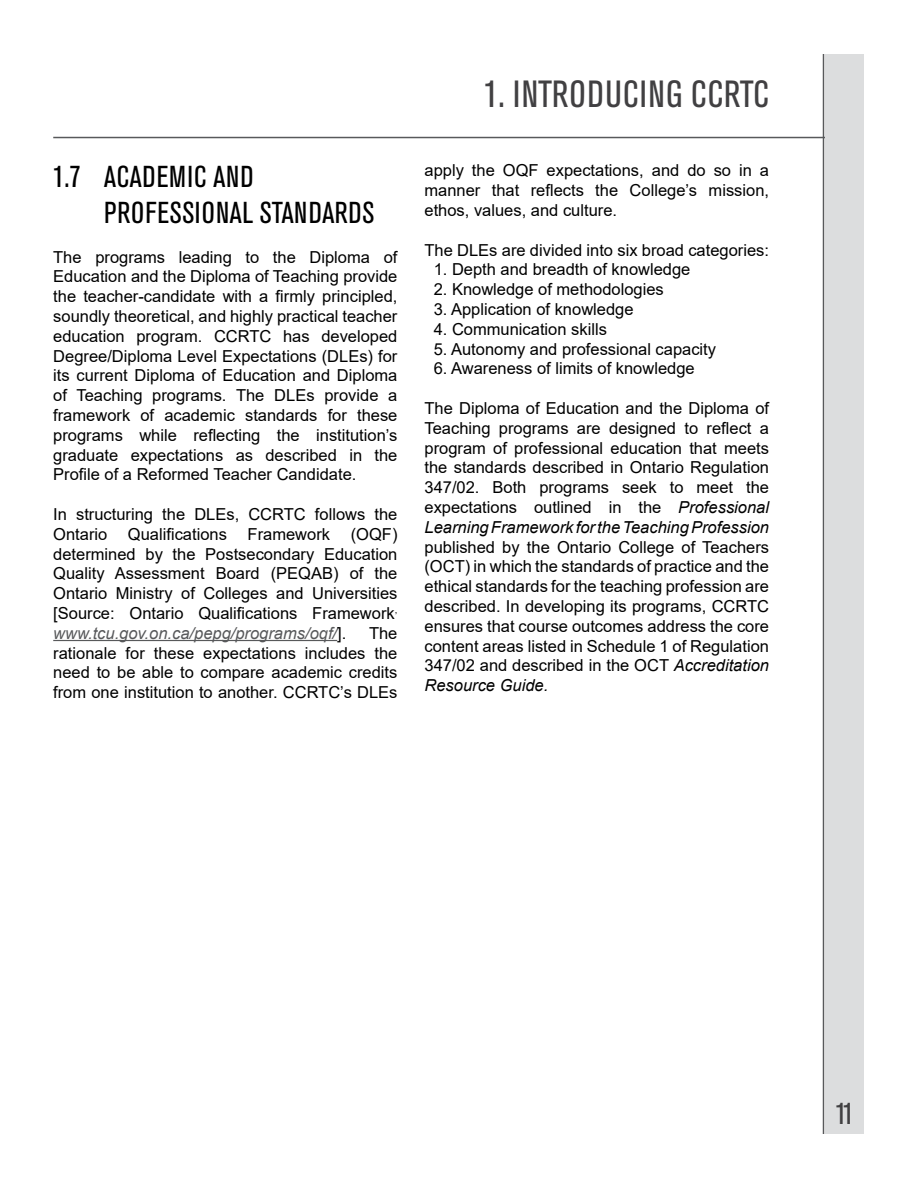
<style>
.page{position:relative;width:918px;height:1188px;background:#fff}
.page>*{position:absolute;margin:0;border:0;box-sizing:border-box;transform-origin:0 0}
.t1{font:condensed 37.5px "Akzidenz Grotesk BE";letter-spacing:.02em;color:#414042}
.t2{font:condensed 30px/36px "Akzidenz Grotesk BE";letter-spacing:.02em;color:#000}
.t3{font:condensed 30px "Akzidenz Grotesk BE";color:#414042}
.t4{font:16.5px/19.8px "Arial";color:#000;text-align:justify}
.s1{font-style:italic;color:#58595b}
.s2{font-style:italic}
</style>
<div class="page">
<hr style="left:53px;top:137px;width:810px;height:1px;background:#58595b">
<hr style="left:823px;top:54px;width:1px;height:1080px;background:#58595b">
<div style="left:825px;top:54px;width:39px;height:1080px;background:#dcddde"></div>
<hr style="left:53px;top:640px;width:284px;height:1px;background:#58595b">
<h2 class="t2" style="left:104px;top:159px;width:272px;text-indent:-51px">1.7 ACADEMIC AND<br>PROFESSIONAL STANDARDS</h2>
<p class="t4" style="left:53px;top:247px;width:346px">The programs leading to the Diploma of Education and the Diploma of Teaching provide the teacher-candidate with a firmly principled, soundly theoretical, and highly practical teacher education program. CCRTC has developed Degree/Diploma Level Expectations (DLEs) for its current Diploma of Education and Diploma of Teaching programs. The DLEs provide a framework of academic standards for these programs while reflecting the institution’s graduate expectations as described in the Profile of a Reformed Teacher Candidate.</p>
<p class="t4" style="left:53px;top:504px;width:346px">In structuring the DLEs, CCRTC follows the<br>Ontario Qualifications</p>
<p class="t4" style="left:53px;top:524px;width:346px;text-indent:194px">Framework (OQF) determined by the Postsecondary Education Quality Assessment Board (PEQAB) of the Ontario Ministry of Colleges and Universities [Source: Ontario Qualifications Framework<sup>, </sup><span class="s1">www.tcu.gov.on.ca/pepg/programs/oqf/</span>].</p>
<p class="t4" style="left:53px;top:623px;width:346px;text-indent:316px">The rationale for these expectations includes the need to be able to compare academic credits from one institution to another. CCRTC’s DLEs</p>
<h1 class="t1" style="left:484px;top:73px;width:286px">1. INTRODUCING CCRTC</h1>
<p class="t4" style="left:424px;top:161px;width:346px">apply the OQF expectations, and do so in a manner that reflects the College’s mission, ethos, values, and culture.</p>
<p class="t4" style="left:424px;top:240px;width:346px">The DLEs are divided into six broad categories:</p>
<p class="t4" style="left:434px;top:260px;width:258px">1. Depth and breadth of knowledge</p>
<p class="t4" style="left:434px;top:279px;width:232px">2. Knowledge of methodologies</p>
<p class="t4" style="left:434px;top:299px;width:201px">3. Application of knowledge</p>
<p class="t4" style="left:434px;top:319px;width:175px">4. Communication skills</p>
<p class="t4" style="left:434px;top:339px;width:284px">5. Autonomy and professional capacity</p>
<p class="t4" style="left:434px;top:359px;width:263px">6. Awareness of limits of knowledge</p>
<p class="t4" style="left:424px;top:398px;width:346px">The Diploma of Education and the Diploma of Teaching programs are designed to reflect a program of professional education that meets the standards described in Ontario Regulation 347/02. Both programs seek to meet the expectations outlined in the <span class="s2">Professional Learning Framework for the Teaching Profession</span></p>
<p class="t4" style="left:424px;top:537px;width:346px">published by the Ontario College of Teachers (OCT) in which the standards of practice and the ethical standards for the teaching profession are described. In developing its programs, CCRTC ensures that course outcomes address the core content areas listed in Schedule 1 of Regulation 347/02 and described in the OCT <span class="s2">Accreditation Resource Guide.</span></p>
<h2 class="t3" style="left:835px;top:1097px;width:20px">11</h2>
</div>
